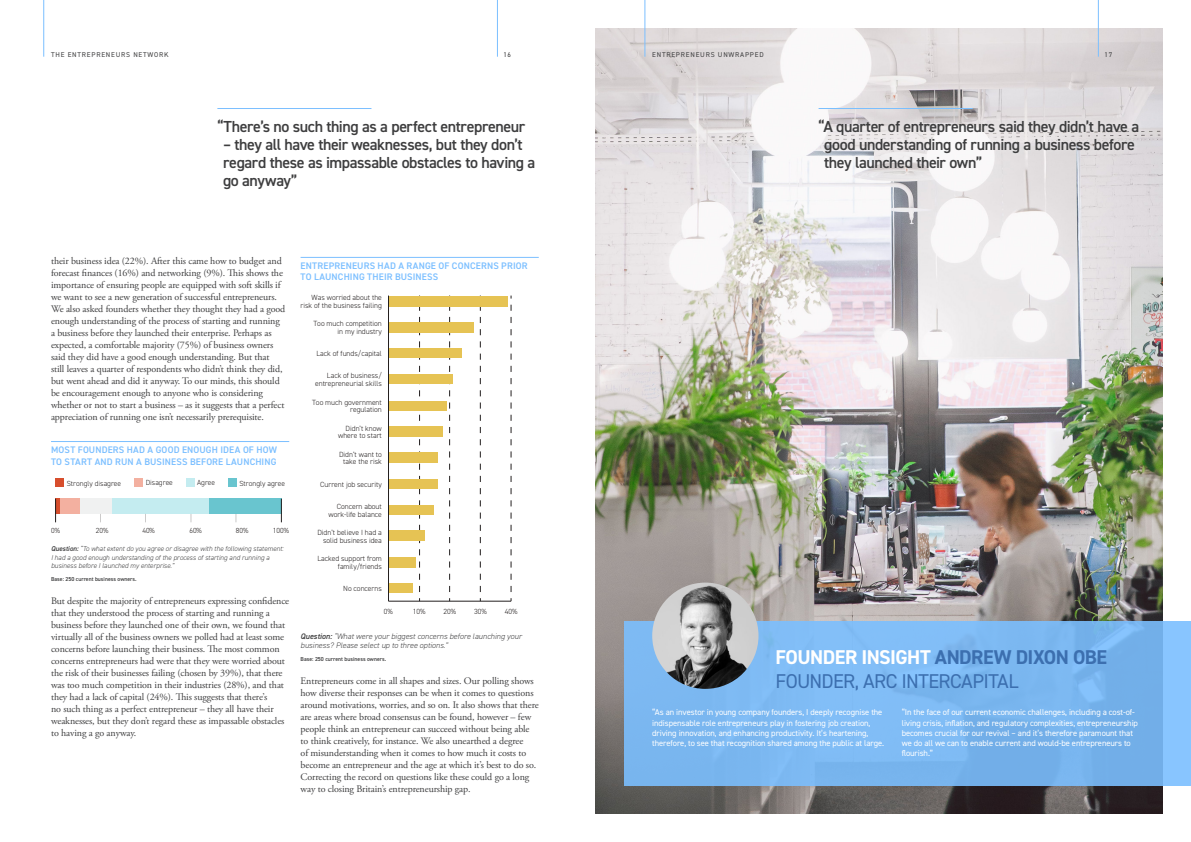
<style>
.page{position:relative;width:1191px;height:842px;background:#fff}
.page>*{position:absolute;margin:0;border:0;box-sizing:border-box;transform-origin:0 0}
.Case_Study_Heading{font:20px/24px "DIN2014";letter-spacing:-.03em;color:#3c6faf}
.Pull_Quote__Span_All_Columns{font:600 16px/18px "DIN2014";letter-spacing:-.03em;color:#3e3e3f}
.Body_Copy_Black{font:10px/12px "Adobe Garamond Pro";letter-spacing:-.01em;color:#3e3e3f}
.Graph_Titles{font:600 9.5px/11.9px "DIN2014";letter-spacing:.015em;color:#7bbfff}
.Case_Study_Text{font:8.5px/10.2px "DIN2014";letter-spacing:-.01em;color:#fff}
.Source{font:italic 300 8px/9.6px "DIN2014";color:#3e3e3f}
.t1{font:300 7.5px/7.5px "DIN2014";color:#231f1f;text-align:right}
.t2{font:300 7.4px "DIN2014";color:#231f1f}
.Source-2{font:italic 300 7px/8.4px "DIN2014";color:#3e3e3f}
.t3{font:7px "DIN2014";letter-spacing:.11em;color:#3e3e3f}
.Source-3{font:600 5.7px "DIN2014";color:#3e3e3f}
.s1{font-weight:600}
.s2{font-weight:700;color:#fff}
.s3{font-weight:700}
</style>
<div class="page">
<hr style="left:51px;top:441px;width:238px;height:1px;background:#7bbfff">
<hr style="left:300px;top:257px;width:239px;height:1px;background:#7bbfff">
<hr style="left:217px;top:108px;width:154px;height:1px;background:#7bbfff">
<img style="left:595px;top:28px;width:567px;height:786px">
<div style="left:624px;top:621px;width:567px;height:164px;background:#7cb8f1"></div>
<div style="left:812px;top:102px;width:332px;height:75px;background:#fff;opacity:.5"></div>
<hr style="left:818px;top:108px;width:154px;height:1px;background:#7bbfff">
<hr style="left:1097px;top:0;width:1px;height:57px;background:#7bbfff">
<hr style="left:644px;top:0;width:1px;height:57px;background:#7bbfff">
<hr style="left:497px;top:0;width:1px;height:57px;background:#7bbfff">
<hr style="left:43px;top:0;width:1px;height:57px;background:#7bbfff">
<svg style="left:56px;top:499px;width:4px;height:15px"></svg>
<div style="left:60px;top:499px;width:20px;height:15px;background:#f3b0a0"></div>
<div style="left:80px;top:499px;width:32px;height:15px;background:#f0f1f1"></div>
<div style="left:112px;top:499px;width:97px;height:15px;background:#c4ecf0"></div>
<div style="left:209px;top:499px;width:72px;height:15px;background:#69c5cf"></div>
<svg style="left:55px;top:499px;width:1px;height:23px"></svg>
<div style="left:228px;top:479px;width:8px;height:8px;background:#69c5cf"></div>
<div style="left:186px;top:479px;width:8px;height:8px;background:#c4ecf0"></div>
<div style="left:134px;top:479px;width:8px;height:8px;background:#f3b0a0"></div>
<div style="left:55px;top:479px;width:9px;height:8px;background:#d74e2d"></div>
<svg style="left:281px;top:499px;width:1px;height:23px"></svg>
<svg style="left:511px;top:305px;width:1px;height:296px"></svg>
<svg style="left:480px;top:306px;width:1px;height:295px"></svg>
<svg style="left:449px;top:306px;width:1px;height:295px"></svg>
<svg style="left:419px;top:306px;width:1px;height:295px"></svg>
<div style="left:388px;top:296px;width:120px;height:10px;background:#e6c354"></div>
<div style="left:388px;top:322px;width:86px;height:11px;background:#e6c354"></div>
<div style="left:388px;top:348px;width:74px;height:10px;background:#e6c354"></div>
<div style="left:388px;top:374px;width:64px;height:10px;background:#e6c354"></div>
<div style="left:388px;top:401px;width:59px;height:10px;background:#e6c354"></div>
<div style="left:388px;top:426px;width:55px;height:11px;background:#e6c354"></div>
<div style="left:388px;top:452px;width:49px;height:11px;background:#e6c354"></div>
<div style="left:388px;top:479px;width:49px;height:10px;background:#e6c354"></div>
<div style="left:388px;top:505px;width:46px;height:10px;background:#e6c354"></div>
<div style="left:388px;top:530px;width:37px;height:11px;background:#e6c354"></div>
<div style="left:388px;top:557px;width:28px;height:11px;background:#e6c354"></div>
<div style="left:388px;top:583px;width:25px;height:10px;background:#e6c354"></div>
<hr style="left:388px;top:296px;width:1px;height:305px;background:#231f1f">
<hr style="left:388px;top:601px;width:123px;height:1px;background:#231f1f">
<img style="left:652px;top:583px;width:106px;height:106px;border-radius:53px">
<p class="t3" style="left:51px;top:50px;width:119px">THE ENTREPRENEURS NETWORK</p>
<p class="t3" style="left:503px;top:50px;width:9px">16</p>
<p class="t3" style="left:652px;top:50px;width:113px">ENTREPRENEURS UNWRAPPED</p>
<p class="t3" style="left:1104px;top:50px;width:9px">17</p>
<p class="Pull_Quote__Span_All_Columns" style="left:217px;top:117px;width:309px">“There’s no such thing as a perfect entrepreneur</p>
<p class="Pull_Quote__Span_All_Columns" style="left:223px;top:135px;width:314px">– they all have their weaknesses, but they don’t regard these as impassable obstacles to having a go anyway”</p>
<p class="Body_Copy_Black" style="left:51px;top:255px;width:236px">their business idea (22%). After this came how to budget and forecast finances (16%) and networking (9%). This shows the importance of ensuring people are equipped with soft skills if we want to see a new generation of successful entrepreneurs.<br>We also asked founders whether they thought they had a good enough understanding of the process of starting and running a business before they launched their enterprise. Perhaps as expected, a comfortable majority (75%) of business owners said they did have a good enough understanding. But that still leaves a quarter of respondents who didn’t think they did, but went ahead and did it anyway. To our minds, this should be encouragement enough to anyone who is considering whether or not to start a business – as it suggests that a perfect appreciation of running one isn’t necessarily prerequisite.</p>
<p class="Graph_Titles" style="left:51px;top:443px;width:227px">MOST FOUNDERS HAD A GOOD ENOUGH IDEA OF HOW<br>TO START AND RUN A BUSINESS BEFORE LAUNCHING</p>
<p class="t2" style="left:67px;top:478px;width:56px">Strongly disagree</p>
<p class="t2" style="left:146px;top:478px;width:29px">Disagree</p>
<p class="t2" style="left:197px;top:478px;width:19px">Agree</p>
<p class="t2" style="left:239px;top:478px;width:47px">Strongly agree</p>
<p class="t2" style="left:51px;top:526px;width:10px">0%</p>
<p class="t2" style="left:96px;top:526px;width:14px">20%</p>
<p class="t2" style="left:142px;top:526px;width:14px">40%</p>
<p class="t2" style="left:189px;top:526px;width:14px">60%</p>
<p class="t2" style="left:236px;top:526px;width:14px">80%</p>
<p class="t2" style="left:273px;top:526px;width:18px">100%</p>
<p class="Source-2" style="left:51px;top:545px;width:234px"><span class="s1">Question:</span> “To what extent do you agree or disagree with the following statement:<br>I had a good enough understanding of the process of starting and running a business before I launched my enterprise.”</p>
<p class="Source-3" style="left:51px;top:575px;width:87px">Base: 250 current business owners.</p>
<p class="Body_Copy_Black" style="left:51px;top:595px;width:240px">But despite the majority of entrepreneurs expressing confidence that they understood the process of starting and running a business before they launched one of their own, we found that virtually all of the business owners we polled had at least some concerns before launching their business. The most common concerns entrepreneurs had were that they were worried about the risk of their businesses failing (chosen by 39%), that there was too much competition in their industries (28%), and that they had a lack of capital (24%). This suggests that there’s<br>no such thing as a perfect entrepreneur – they all have their weaknesses, but they don’t regard these as impassable obstacles to having a go anyway.</p>
<p class="Graph_Titles" style="left:301px;top:259px;width:228px">ENTREPRENEURS HAD A RANGE OF CONCERNS PRIOR<br>TO LAUNCHING THEIR BUSINESS</p>
<p class="t1" style="left:300px;top:294px;width:83px">Was worried about the risk of the business failing</p>
<p class="t1" style="left:313px;top:320px;width:70px">Too much competition in my industry</p>
<p class="t1" style="left:315px;top:372px;width:68px">Lack of business/ entrepreneurial skills</p>
<p class="t1" style="left:312px;top:398px;width:71px">Too much government regulation</p>
<p class="t1" style="left:338px;top:424px;width:45px">Didn’t know where to start</p>
<p class="t1" style="left:339px;top:450px;width:44px;text-align:center">Didn’t want to take the risk</p>
<p class="t1" style="left:328px;top:503px;width:55px">Concern about work-life balance</p>
<p class="t1" style="left:317px;top:529px;width:66px">Didn’t believe I had a solid business idea</p>
<p class="t1" style="left:317px;top:555px;width:66px">Lacked support from family/friends</p>
<p class="t1" style="left:316px;top:350px;width:67px">Lack of funds/capital</p>
<p class="t1" style="left:320px;top:480px;width:63px">Current job security</p>
<p class="t1" style="left:343px;top:585px;width:40px">No concerns</p>
<p class="t1" style="left:384px;top:608px;width:11px">0%</p>
<p class="t1" style="left:413px;top:608px;width:14px">10%</p>
<p class="t1" style="left:443px;top:608px;width:14px">20%</p>
<p class="t1" style="left:474px;top:608px;width:14px">30%</p>
<p class="t1" style="left:505px;top:608px;width:14px">40%</p>
<p class="Source" style="left:300px;top:631px;width:223px"><span class="s1">Question:</span> “What were your biggest concerns before launching your business? Please select up to three options.”</p>
<p class="Source-3" style="left:300px;top:655px;width:87px">Base: 250 current business owners.</p>
<p class="Body_Copy_Black" style="left:300px;top:675px;width:240px">Entrepreneurs come in all shapes and sizes. Our polling shows how diverse their responses can be when it comes to questions around motivations, worries, and so on. It also shows that there are areas where broad consensus can be found, however – few people think an entrepreneur can succeed without being able to think creatively, for instance. We also unearthed a degree<br>of misunderstanding when it comes to how much it costs to become an entrepreneur and the age at which it’s best to do so.<br>Correcting the record on questions like these could go a long way to closing Britain’s entrepreneurship gap.</p>
<p class="Pull_Quote__Span_All_Columns" style="left:824px;top:117px;width:316px;text-indent:-6px">“A quarter of entrepreneurs said they didn’t have a good understanding of running a business before they launched their own”</p>
<p class="Case_Study_Heading" style="left:775px;top:644px;width:333px"><span class="s2">FOUNDER INSIGHT</span> <span class="s3">ANDREW DIXON OBE<br></span>FOUNDER, ARC INTERCAPITAL</p>
<p class="Case_Study_Text" style="left:652px;top:707px;width:233px">“As an investor in young company founders, I deeply recognise the indispensable role entrepreneurs play in fostering job creation, driving innovation, and enhancing productivity. It’s heartening, therefore, to see that recognition shared among the public at large.</p>
<p class="Case_Study_Text" style="left:901px;top:707px;width:238px">“In the face of our current economic challenges, including a cost-of&shy;living crisis, inflation, and regulatory complexities, entrepreneurship becomes crucial for our revival – and it’s therefore paramount that we do all we can to enable current and would-be entrepreneurs to flourish.”</p>
</div>
